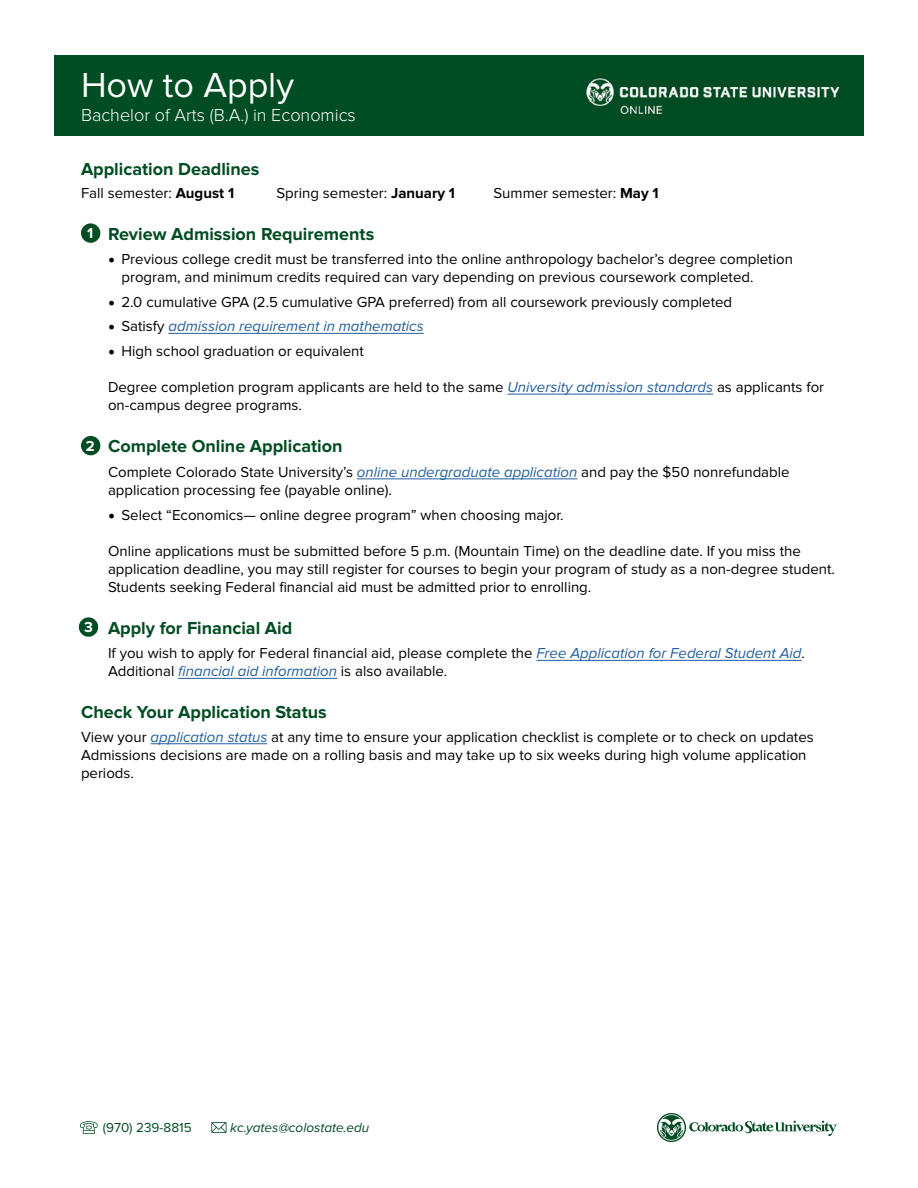
<style>
.page{position:relative;width:918px;height:1188px;background:#fff}
.page>*{position:absolute;margin:0;border:0;box-sizing:border-box;transform-origin:0 0}
.t1{font:36px "Proxima Nova";color:#fff}
.t2{font:700 18px "Proxima Nova";color:#004c23}
.t3{font:300 18px "Proxima Nova";color:#fff}
.t4{font:15px/18px "Proxima Nova";color:#000}
.t5{font:italic 15px "Proxima Nova";color:#215e9e}
.t6{font:700 15px "Proxima Nova";color:#fff}
.t7{font:italic 13.5px "Proxima Nova";color:#004c23}
.t8{font:13.5px "Proxima Nova";color:#004c23}
.s1{font-weight:700}
.s2{font-family:"Minion Pro";font-size:18px}
.s3{font-family:"Minion Pro";font-style:normal;font-size:18px;color:#000}
.s4{font-style:normal;color:#000}
.s5{font-style:italic;color:#215e9e}
</style>
<div class="page">
<div style="left:54px;top:55px;width:810px;height:81px;background:#034d26"></div>
<img style="left:586px;top:78px;width:254px;height:37px">
<hr style="left:168px;top:333px;width:256px;height:1px;background:#215e9e">
<hr style="left:507px;top:394px;width:206px;height:1px;background:#215e9e">
<hr style="left:357px;top:479px;width:220px;height:1px;background:#215e9e">
<hr style="left:536px;top:660px;width:266px;height:1px;background:#215e9e">
<hr style="left:178px;top:678px;width:159px;height:1px;background:#215e9e">
<hr style="left:151px;top:744px;width:116px;height:1px;background:#215e9e">
<div style="left:81px;top:223px;width:19px;height:20px;background:#004c23;border-radius:50%"></div>
<div style="left:81px;top:436px;width:19px;height:19px;background:#004c23;border-radius:50%"></div>
<div style="left:79px;top:617px;width:19px;height:20px;background:#004c23;border-radius:50%"></div>
<svg style="left:657px;top:1113px;width:29px;height:29px"></svg>
<svg style="left:658px;top:1114px;width:179px;height:27px"></svg>
<svg style="left:80px;top:1121px;width:18px;height:13px"></svg>
<svg style="left:211px;top:1122px;width:15px;height:11px"></svg>
<h1 class="t1" style="left:81px;top:65px;width:215px">How to Apply</h1>
<p class="t3" style="left:81px;top:105px;width:276px">Bachelor of Arts (B.A.) in Economics</p>
<p class="t2" style="left:81px;top:159px;width:180px">Application Deadlines</p>
<p class="t4" style="left:81px;top:185px;width:155px">Fall semester: <span class="s1">August 1</span></p>
<p class="t4" style="left:277px;top:185px;width:180px">Spring semester: <span class="s1">January 1</span></p>
<p class="t4" style="left:494px;top:185px;width:167px">Summer semester: <span class="s1">May 1</span></p>
<p class="t2" style="left:108px;top:224px;width:268px">Review Admission Requirements</p>
<p class="t4" style="left:122px;top:250px;width:673px;text-indent:-14px"><span class="s2">•</span> Previous college credit must be transferred into the online anthropology bachelor’s degree completion program, and minimum credits required can vary depending on previous coursework completed.</p>
<p class="t4" style="left:108px;top:293px;width:626px"><span class="s2">•</span> 2.0 cumulative GPA (2.5 cumulative GPA preferred) from all coursework previously completed</p>
<p class="t5" style="left:108px;top:318px;width:317px"><span class="s3">•</span> <span class="s4">Satisfy</span> admission requirement in mathematics</p>
<p class="t4" style="left:108px;top:342px;width:257px"><span class="s2">•</span> High school graduation or equivalent</p>
<p class="t4" style="left:108px;top:378px;width:718px">Degree completion program applicants are held to the same <span class="s5">University admission standards</span> as applicants for on-campus degree programs.</p>
<p class="t2" style="left:108px;top:436px;width:236px">Complete Online Application</p>
<p class="t4" style="left:108px;top:463px;width:683px">Complete Colorado State University’s <span class="s5">online undergraduate application</span> and pay the $50 nonrefundable application processing fee (payable online).</p>
<p class="t4" style="left:108px;top:506px;width:457px"><span class="s2">•</span> Select “Economics— online degree program” when choosing major.</p>
<p class="t4" style="left:108px;top:542px;width:728px">Online applications must be submitted before 5 p.m. (Mountain Time) on the deadline date. If you miss the application deadline, you may still register for courses to begin your program of study as a non-degree student.<br>Students seeking Federal financial aid must be admitted prior to enrolling.</p>
<p class="t2" style="left:108px;top:617px;width:186px">Apply for Financial Aid</p>
<p class="t4" style="left:108px;top:645px;width:699px">If you wish to apply for Federal financial aid, please complete the <span class="s5">Free Application for Federal Student Aid</span>.<br>Additional <span class="s5">financial aid information</span> is also available.</p>
<p class="t2" style="left:81px;top:702px;width:247px">Check Your Application Status</p>
<p class="t4" style="left:81px;top:728px;width:734px">View your <span class="s5">application status</span> at any time to ensure your application checklist is complete or to check on updates<br>Admissions decisions are made on a rolling basis and may take up to six weeks during high volume application periods.</p>
<p class="t6" style="left:87px;top:225px;width:8px">1</p>
<p class="t6" style="left:86px;top:437px;width:10px">2</p>
<p class="t6" style="left:84px;top:618px;width:10px">3</p>
<p class="t8" style="left:103px;top:1120px;width:91px">(970) 239-8815</p>
<p class="t7" style="left:230px;top:1120px;width:141px">kc.yates@colostate.edu</p>
</div>
